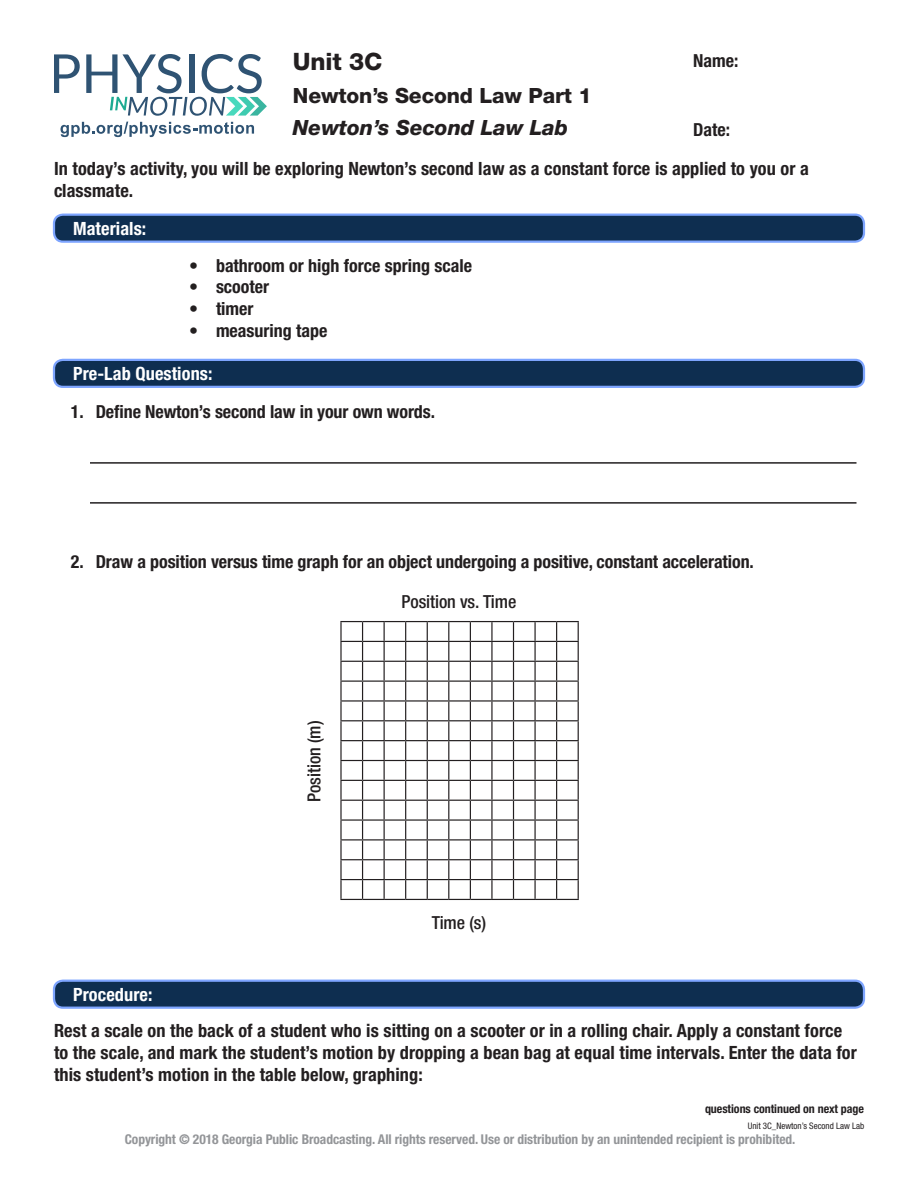
<style>
.page{position:relative;width:918px;height:1188px;background:#fff}
.page>*{position:absolute;margin:0;border:0;box-sizing:border-box;transform-origin:0 0}
.t1{font:800 24px "Helvetica Neue LT Std";letter-spacing:-.005em;color:#231f20}
.t2{font:800 21px "Helvetica Neue LT Std";letter-spacing:-.005em;color:#231f20}
.t3{font:italic 800 21px "Helvetica Neue LT Std";color:#231f20}
.t4{font:700 condensed 18.3px/21.9px "Helvetica Neue LT Std";letter-spacing:.005em;color:#231f20}
.BlueheaderFONT{font:700 condensed 18.3px "Helvetica Neue LT Std";letter-spacing:.005em;color:#fff}
.question_style{font:700 condensed 18px "Helvetica Neue LT Std";letter-spacing:-.005em;color:#231f20}
.Page_Titles_Heavy_Bo{font:500 condensed 18px "Helvetica Neue LT Std";letter-spacing:-.005em;color:#231f20}
.t5{font:700 condensed 13.5px "Helvetica Neue LT Std";letter-spacing:-.005em;color:#939598}
.t6{font:700 condensed 12px "Helvetica Neue LT Std";letter-spacing:-.005em;color:#231f20}
.t7{font:condensed 9px "Helvetica Neue LT Std";color:#231f20}
</style>
<div class="page">
<svg style="left:54px;top:54px;width:26px;height:39px"></svg>
<svg style="left:86px;top:54px;width:181px;height:62px"></svg>
<svg style="left:61px;top:122px;width:193px;height:15px"></svg>
<hr style="left:90px;top:462px;width:766px;height:2px;background:#231f20">
<hr style="left:90px;top:502px;width:766px;height:2px;background:#231f20">
<div style="left:54px;top:215px;width:810px;height:27px;background:#0e2e50;border-radius:9px"></div>
<div style="left:53px;top:214px;width:812px;height:29px;border:2px solid #7ea5ff;border-radius:9px"></div>
<div style="left:54px;top:360px;width:810px;height:27px;background:#0e2e50;border-radius:9px"></div>
<div style="left:53px;top:359px;width:812px;height:29px;border:2px solid #7ea5ff;border-radius:9px"></div>
<div style="left:54px;top:981px;width:810px;height:27px;background:#0e2e50;border-radius:9px"></div>
<div style="left:53px;top:980px;width:812px;height:29px;border:2px solid #7ea5ff;border-radius:9px"></div>
<svg style="left:340px;top:621px;width:239px;height:279px"></svg>
<h1 class="t1" style="left:293px;top:47px;width:91px">Unit 3C</h1>
<p class="t2" style="left:293px;top:83px;width:300px">Newton’s Second Law Part 1</p>
<p class="t3" style="left:293px;top:115px;width:277px">Newton’s Second Law Lab</p>
<p class="question_style" style="left:693px;top:50px;width:47px">Name:</p>
<p class="question_style" style="left:693px;top:119px;width:38px">Date:</p>
<p class="t4" style="left:54px;top:157px;width:756px">In today’s activity, you will be exploring Newton’s second law as a constant force is applied to you or a classmate.</p>
<p class="BlueheaderFONT" style="left:73px;top:217px;width:75px">Materials:</p>
<p class="question_style" style="left:189px;top:255px;width:285px">• bathroom or high force spring scale</p>
<p class="question_style" style="left:189px;top:276px;width:82px">• scooter</p>
<p class="question_style" style="left:189px;top:298px;width:66px">• timer</p>
<p class="question_style" style="left:189px;top:319px;width:140px">• measuring tape</p>
<p class="BlueheaderFONT" style="left:73px;top:362px;width:141px">Pre-Lab Questions:</p>
<p class="question_style" style="left:71px;top:400px;width:366px">1. Define Newton’s second law in your own words.</p>
<p class="question_style" style="left:71px;top:551px;width:684px">2. Draw a position versus time graph for an object undergoing a positive, constant acceleration.</p>
<p class="BlueheaderFONT" style="left:73px;top:983px;width:81px">Procedure:</p>
<p class="Page_Titles_Heavy_Bo" style="left:303px;top:802px;width:82px;rotate:-90deg">Position (m)</p>
<p class="Page_Titles_Heavy_Bo" style="left:402px;top:591px;width:116px">Position vs. Time</p>
<p class="Page_Titles_Heavy_Bo" style="left:432px;top:912px;width:56px">Time (s)</p>
<p class="t4" style="left:54px;top:1019px;width:804px">Rest a scale on the back of a student who is sitting on a scooter or in a rolling chair. Apply a constant force to the scale, and mark the student’s motion by dropping a bean bag at equal time intervals. Enter the data for this student’s motion in the table below, graphing:</p>
<p class="t6" style="left:705px;top:1102px;width:160px">questions continued on next page</p>
<p class="t7" style="left:748px;top:1121px;width:118px">Unit 3C_Newton’s Second Law Lab</p>
<p class="t5" style="left:125px;top:1131px;width:672px">Copyright © 2018 Georgia Public Broadcasting. All rights reserved. Use or distribution by an unintended recipient is prohibited.</p>
</div>
